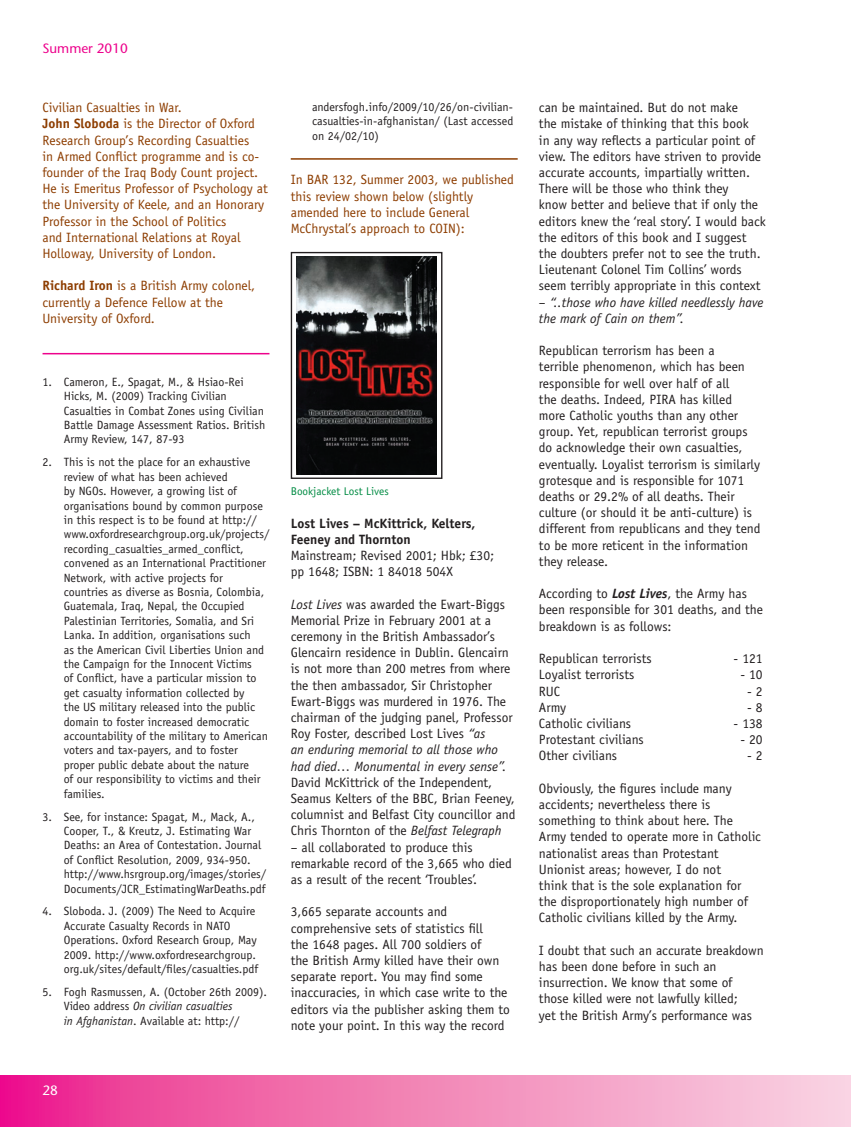
<style>
.page{position:relative;width:851px;height:1127px;background:#fff}
.page>*{position:absolute;margin:0;border:0;box-sizing:border-box;transform-origin:0 0}
.Body{font:13.5px/16.2px "Officina Sans";color:#231f20}
.Body-2{font:13.5px/16.2px "Officina Sans";color:#8d3d00}
.Body-3{font:italic 13.5px/16.2px "Officina Sans";color:#231f20}
.Body-4{font:700 13.5px/16.2px "Officina Sans";color:#231f20}
.t1{font:13.5px "Stone Sans";color:#ed028c}
.t2{font:13.5px "Stone Sans";color:#fff}
.Footnote{font:12px/14.4px "Officina Sans";color:#231f20}
.Picture_Caption{font:11.25px "Officina Sans";color:#008b43}
.s1{font-weight:700}
.s2{font-style:italic}
.s3{font-style:normal}
.s4{font-weight:700;font-style:italic}
</style>
<div class="page">
<svg style="left:0;top:1076px;width:850px;height:51px;background:#f27fb6"></svg>
<hr style="left:850px;top:1076px;width:1px;height:51px;background:#fad4e4">
<hr style="left:43px;top:353px;width:226px;height:1px;background:#ed028c">
<hr style="left:291px;top:158px;width:226px;height:2px;background:#8d3d00">
<div style="left:291px;top:253px;width:150px;height:225px;background:linear-gradient(to right,#fff,#fff)"></div>
<img style="left:296px;top:256px;width:140px;height:218px">
<div style="left:291px;top:252px;width:151px;height:227px;border:1px solid #231f20"></div>
<p class="t1" style="left:43px;top:40px;width:87px">Summer 2010</p>
<p class="Body-2" style="left:43px;top:100px;width:141px">Civilian Casualties in War.</p>
<p class="Body-2" style="left:43px;top:116px;width:227px"><span class="s1">John Sloboda</span> is the Director of Oxford Research Group’s Recording Casualties<br>in Armed Conflict programme and is co&shy;founder of the Iraq Body Count project.<br>He is Emeritus Professor of Psychology at the University of Keele, and an Honorary Professor in the School of Politics<br>and International Relations at Royal Holloway, University of London.</p>
<p class="Body-2" style="left:43px;top:278px;width:214px"><span class="s1">Richard Iron</span> is a British Army colonel, currently a Defence Fellow at the<br>University of Oxford.</p>
<p class="Footnote" style="left:64px;top:375px;width:203px;text-indent:-21px">1. Cameron, E., Spagat, M., &amp; Hsiao-Rei Hicks, M. (2009) Tracking Civilian Casualties in Combat Zones using Civilian Battle Damage Assessment Ratios. British Army Review, 147, 87-93</p>
<p class="Footnote" style="left:64px;top:455px;width:207px;text-indent:-21px">2. This is not the place for an exhaustive review of what has been achieved<br>by NGOs. However, a growing list of organisations bound by common purpose in this respect is to be found at http:// www.oxfordresearchgroup.org.uk/projects/ recording_casualties_armed_conflict, convened as an International Practitioner Network, with active projects for countries as diverse as Bosnia, Colombia, Guatemala, Iraq, Nepal, the Occupied Palestinian Territories, Somalia, and Sri Lanka. In addition, organisations such<br>as the American Civil Liberties Union and the Campaign for the Innocent Victims<br>of Conflict, have a particular mission to get casualty information collected by<br>the US military released into the public domain to foster increased democratic accountability of the military to American voters and tax-payers, and to foster proper public debate about the nature<br>of our responsibility to victims and their families.</p>
<p class="Footnote" style="left:64px;top:809px;width:204px;text-indent:-21px">3. See, for instance: Spagat, M., Mack, A., Cooper, T., &amp; Kreutz, J. Estimating War Deaths: an Area of Contestation. Journal of Conflict Resolution, 2009, 934-950. http://www.hsrgroup.org/images/stories/ Documents/JCR_EstimatingWarDeaths.pdf</p>
<p class="Footnote" style="left:64px;top:904px;width:196px;text-indent:-21px">4. Sloboda. J. (2009) The Need to Acquire Accurate Casualty Records in NATO Operations. Oxford Research Group, May 2009. http://www.oxfordresearchgroup. org.uk/sites/default/files/casualties.pdf</p>
<p class="Footnote" style="left:64px;top:985px;width:205px;text-indent:-21px">5. Fogh Rasmussen, A. (October 26th 2009).<br>Video address <span class="s2">On civilian casualties<br>in Afghanistan</span>. Available at: http://</p>
<p class="t2" style="left:43px;top:1081px;width:17px">28</p>
<p class="Footnote" style="left:312px;top:100px;width:203px;text-align:justify">andersfogh.info/2009/10/26/on-civilian&shy;casualties-in-afghanistan/ (Last accessed on 24/02/10)</p>
<p class="Body-2" style="left:291px;top:172px;width:225px">In BAR 132, Summer 2003, we published this review shown below (slightly amended here to include General McChrystal’s approach to COIN):</p>
<p class="Picture_Caption" style="left:291px;top:485px;width:99px">Bookjacket Lost Lives</p>
<p class="Body-4" style="left:291px;top:515px;width:186px">Lost Lives – McKittrick, Kelters,<br>Feeney and Thornton</p>
<p class="Body" style="left:291px;top:547px;width:205px">Mainstream; Revised 2001; Hbk; £30;</p>
<p class="Body" style="left:291px;top:563px;width:163px">pp 1648; ISBN: 1 84018 504X</p>
<p class="Body" style="left:291px;top:596px;width:226px"><span class="s2">Lost Lives</span> was awarded the Ewart-Biggs Memorial Prize in February 2001 at a ceremony in the British Ambassador’s Glencairn residence in Dublin. Glencairn is not more than 200 metres from where the then ambassador, Sir Christopher Ewart-Biggs was murdered in 1976. The chairman of the judging panel, Professor Roy Foster, described Lost Lives <span class="s2">“as<br>an enduring memorial to all those who had died… Monumental in every sense”.<br></span>David McKittrick of the Independent, Seamus Kelters of the BBC, Brian Feeney, columnist and Belfast City councillor and Chris Thornton of the <span class="s2">Belfast Telegraph</span></p>
<p class="Body" style="left:291px;top:839px;width:223px">– all collaborated to produce this remarkable record of the 3,665 who died as a result of the recent ‘Troubles’.</p>
<p class="Body" style="left:291px;top:904px;width:221px">3,665 separate accounts and comprehensive sets of statistics fill<br>the 1648 pages. All 700 soldiers of<br>the British Army killed have their own separate report. You may find some inaccuracies, in which case write to the editors via the publisher asking them to note your point. In this way the record</p>
<p class="Body" style="left:539px;top:100px;width:228px">can be maintained. But do not make<br>the mistake of thinking that this book<br>in any way reflects a particular point of view. The editors have striven to provide accurate accounts, impartially written.<br>There will be those who think they<br>know better and believe that if only the editors knew the ‘real story’. I would back the editors of this book and I suggest the doubters prefer not to see the truth.<br>Lieutenant Colonel Tim Collins’ words seem terribly appropriate in this context</p>
<p class="Body-3" style="left:539px;top:294px;width:226px"><span class="s3">–</span> “..those who have killed needlessly have the mark of Cain on them”.</p>
<p class="Body" style="left:539px;top:343px;width:223px">Republican terrorism has been a<br>terrible phenomenon, which has been responsible for well over half of all<br>the deaths. Indeed, PIRA has killed more Catholic youths than any other group. Yet, republican terrorist groups do acknowledge their own casualties, eventually. Loyalist terrorism is similarly grotesque and is responsible for 1071 deaths or 29.2% of all deaths. Their culture (or should it be anti-culture) is different from republicans and they tend to be more reticent in the information they release.</p>
<p class="Body" style="left:539px;top:586px;width:225px">According to <span class="s4">Lost Lives</span>, the Army has been responsible for 301 deaths, and the breakdown is as follows:</p>
<p class="Body" style="left:539px;top:650px;width:114px">Republican terrorists</p>
<p class="Body" style="left:733px;top:650px;width:30px">- 121</p>
<p class="Body" style="left:539px;top:667px;width:97px">Loyalist terrorists</p>
<p class="Body" style="left:740px;top:667px;width:24px">- 10</p>
<p class="Body" style="left:539px;top:683px;width:23px">RUC</p>
<p class="Body" style="left:747px;top:683px;width:17px">- 2</p>
<p class="Body" style="left:539px;top:699px;width:29px">Army</p>
<p class="Body" style="left:747px;top:699px;width:17px">- 8</p>
<p class="Body" style="left:539px;top:715px;width:94px">Catholic civilians</p>
<p class="Body" style="left:733px;top:715px;width:30px">- 138</p>
<p class="Body" style="left:539px;top:731px;width:106px">Protestant civilians</p>
<p class="Body" style="left:740px;top:731px;width:24px">- 20</p>
<p class="Body" style="left:539px;top:748px;width:80px">Other civilians</p>
<p class="Body" style="left:747px;top:748px;width:17px">- 2</p>
<p class="Body" style="left:539px;top:780px;width:223px">Obviously, the figures include many accidents; nevertheless there is something to think about here. The Army tended to operate more in Catholic nationalist areas than Protestant Unionist areas; however, I do not<br>think that is the sole explanation for the disproportionately high number of Catholic civilians killed by the Army.</p>
<p class="Body" style="left:539px;top:942px;width:226px">I doubt that such an accurate breakdown has been done before in such an insurrection. We know that some of those killed were not lawfully killed;<br>yet the British Army’s performance was</p>
</div>
